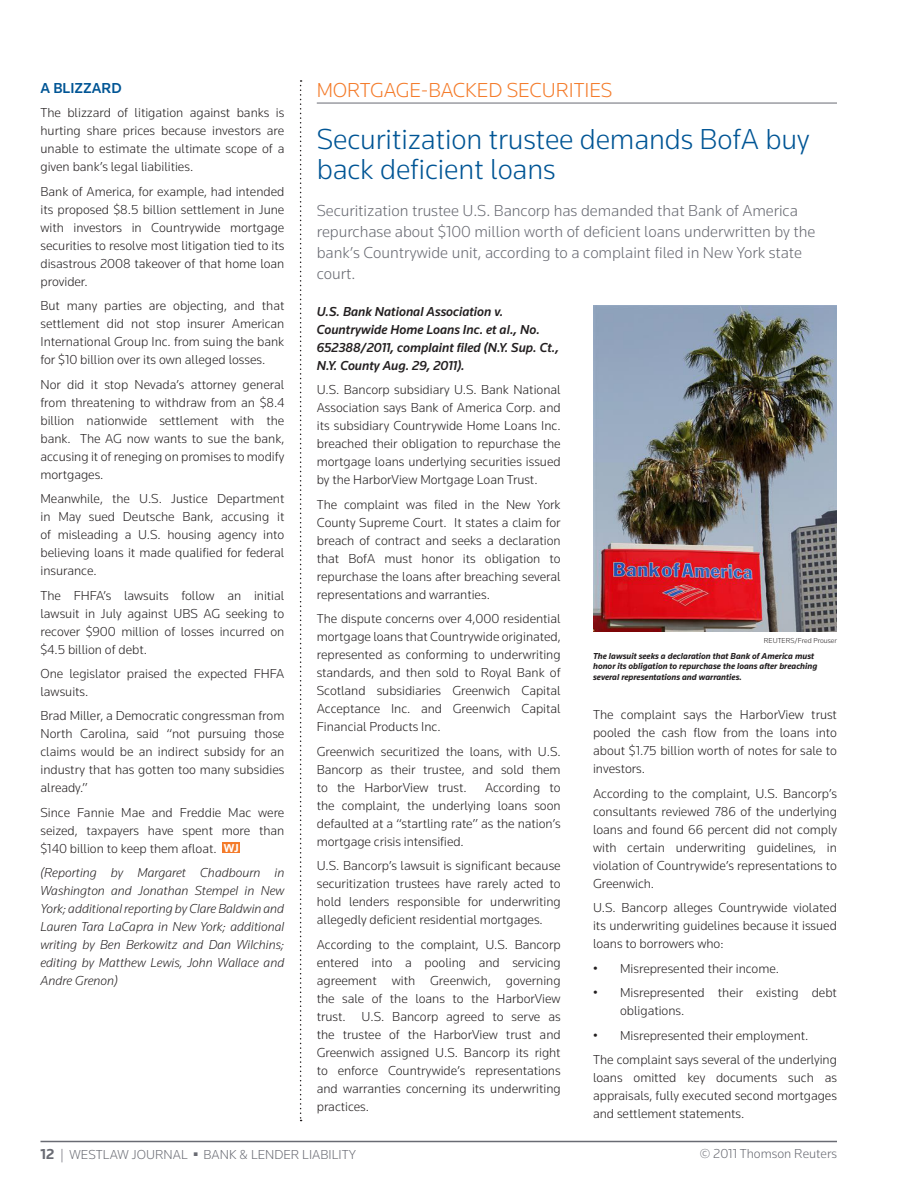
<style>
.page{position:relative;width:918px;height:1188px;background:#fff}
.page>*{position:absolute;margin:0;border:0;box-sizing:border-box;transform-origin:0 0}
.CT{font:300 30px/30px "Knowledge";letter-spacing:-.005em;color:#005595}
.CN{font:300 21px "Knowledge";letter-spacing:-.005em;color:#f47b2a}
.IM{font:300 16.5px/21px "Knowledge";color:#696b73}
.t1{font:500 15px "Knowledge";color:#005595}
.t2{font:300 13.5px/18px "Knowledge";color:#231f20;text-align:justify}
.t3{font:italic 300 13.5px/18px "Knowledge";color:#231f20;text-align:justify}
.REF2{font:italic 500 13.5px/18px "Knowledge";color:#231f20}
.t4{font:300 13.5px "Knowledge";color:#696b73}
.t5{font:700 11.85px "Knowledge";color:#fff}
.Photo_caption{font:italic 700 9px/10.5px "Knowledge";color:#231f20}
.Photo_credit{font:300 7.5px "Knowledge";color:#231f20}
.s1{font-weight:700;font-size:15px}
</style>
<div class="page">
<hr style="left:40px;top:1141px;width:797px;height:1px;background:#696b73">
<div style="left:223px;top:842px;width:17px;height:11px;background:#f47b2a"></div>
<hr style="left:317px;top:103px;width:520px;height:1px;background:#696b73">
<svg style="left:300px;top:80px;width:2px;height:1041px"></svg>
<img style="left:593px;top:305px;width:244px;height:326px">
<h2 class="t1" style="left:40px;top:78px;width:83px">A BLIZZARD</h2>
<p class="t2" style="left:40px;top:103px;width:245px">The blizzard of litigation against banks is hurting share prices because investors are unable to estimate the ultimate scope of a given bank’s legal liabilities.</p>
<p class="t2" style="left:40px;top:182px;width:245px">Bank of America, for example, had intended its proposed $8.5 billion settlement in June with investors in Countrywide mortgage securities to resolve most litigation tied to its disastrous 2008 takeover of that home loan provider.</p>
<p class="t2" style="left:40px;top:296px;width:245px">But many parties are objecting, and that settlement did not stop insurer American International Group Inc. from suing the bank for $10 billion over its own alleged losses.</p>
<p class="t2" style="left:40px;top:375px;width:245px">Nor did it stop Nevada’s attorney general from threatening to withdraw from an $8.4 billion nationwide settlement with the bank. The AG now wants to sue the bank, accusing it of reneging on promises to modify mortgages.</p>
<p class="t2" style="left:40px;top:489px;width:245px">Meanwhile, the U.S. Justice Department in May sued Deutsche Bank, accusing it of misleading a U.S. housing agency into believing loans it made qualified for federal insurance.</p>
<p class="t2" style="left:40px;top:586px;width:245px">The FHFA’s lawsuits follow an initial lawsuit in July against UBS AG seeking to recover $900 million of losses incurred on $4.5 billion of debt.</p>
<p class="t2" style="left:40px;top:664px;width:245px">One legislator praised the expected FHFA lawsuits.</p>
<p class="t2" style="left:40px;top:707px;width:245px">Brad Miller, a Democratic congressman from North Carolina, said “not pursuing those claims would be an indirect subsidy for an industry that has gotten too many subsidies already.”</p>
<p class="t2" style="left:40px;top:803px;width:245px">Since Fannie Mae and Freddie Mac were seized, taxpayers have spent more than $140 billion to keep them afloat.</p>
<p class="t5" style="left:224px;top:840px;width:16px">WJ</p>
<p class="t3" style="left:40px;top:864px;width:245px">(Reporting by Margaret Chadbourn in Washington and Jonathan Stempel in New York; additionalreporting by Clare Baldwin and Lauren Tara LaCapra in New York; additional writing by Ben Berkowitz and Dan Wilchins; editing by Matthew Lewis, John Wallace and Andre Grenon)</p>
<p class="CN" style="left:317px;top:77px;width:297px">MORTGAGE-BACKED SECURITIES</p>
<p class="CT" style="left:317px;top:123px;width:494px">Securitization trustee demands BofA buy back deficient loans</p>
<p class="IM" style="left:317px;top:200px;width:500px">Securitization trustee U.S. Bancorp has demanded that Bank of America repurchase about $100 million worth of deficient loans underwritten by the bank’s Countrywide unit, according to a complaint filed in New York state court.</p>
<p class="REF2" style="left:317px;top:302px;width:244px">U.S. Bank National Association v.<br>Countrywide Home Loans Inc. et al., No.<br>652388/2011, complaint filed (N.Y. Sup. Ct., N.Y. County Aug. 29, 2011).</p>
<p class="t2" style="left:317px;top:380px;width:245px">U.S. Bancorp subsidiary U.S. Bank National Association says Bank of America Corp. and its subsidiary Countrywide Home Loans Inc. breached their obligation to repurchase the mortgage loans underlying securities issued by the HarborView Mortgage Loan Trust.</p>
<p class="t2" style="left:317px;top:495px;width:245px">The complaint was filed in the New York County Supreme Court. It states a claim for breach of contract and seeks a declaration that BofA must honor its obligation to repurchase the loans after breaching several representations and warranties.</p>
<p class="t2" style="left:317px;top:609px;width:245px">The dispute concerns over 4,000 residential mortgage loans that Countrywide originated, represented as conforming to underwriting standards, and then sold to Royal Bank of Scotland subsidiaries Greenwich Capital Acceptance Inc. and Greenwich Capital Financial Products Inc.</p>
<p class="t2" style="left:317px;top:742px;width:245px">Greenwich securitized the loans, with U.S.<br>Bancorp as their trustee, and sold them to the HarborView trust.</p>
<p class="Photo_credit" style="left:764px;top:636px;width:75px">REUTERS/Fred Prouser</p>
<p class="Photo_caption" style="left:593px;top:650px;width:226px">The lawsuit seeks a declaration that Bank of America must honor its obligation to repurchase the loans after breaching several representations and warranties.</p>
<p class="t2" style="left:593px;top:705px;width:245px">The complaint says the HarborView trust pooled the cash flow from the loans into about $1.75 billion worth of notes for sale to investors.</p>
<p class="t2" style="left:593px;top:784px;width:245px">According to the complaint, U.S. Bancorp’s consultants reviewed 786 of the underlying loans and found 66 percent did not comply with certain underwriting guidelines, in violation of Countrywide’s representations to Greenwich.</p>
<p class="t2" style="left:593px;top:898px;width:245px">U.S. Bancorp alleges Countrywide violated its underwriting guidelines because it issued loans to borrowers who:</p>
<p class="t2" style="left:593px;top:959px;width:187px">• Misrepresented their income.</p>
<p class="t2" style="left:620px;top:983px;width:218px;text-indent:-27px">• Misrepresented their existing debt obligations.</p>
<p class="t2" style="left:593px;top:1026px;width:217px">• Misrepresented their employment.</p>
<p class="t2" style="left:593px;top:1050px;width:245px">The complaint says several of the underlying loans omitted key documents such as appraisals, fully executed second mortgages and settlement statements.</p>
<p class="t2" style="left:317px;top:778px;width:245px;text-indent:168px">According to the complaint, the underlying loans soon defaulted at a “startling rate” as the nation’s mortgage crisis intensified.</p>
<p class="t2" style="left:317px;top:856px;width:245px">U.S. Bancorp’s lawsuit is significant because securitization trustees have rarely acted to hold lenders responsible for underwriting allegedly deficient residential mortgages.</p>
<p class="t2" style="left:317px;top:935px;width:245px">According to the complaint, U.S. Bancorp entered into a pooling and servicing agreement with Greenwich, governing the sale of the loans to the HarborView trust. U.S. Bancorp agreed to serve as the trustee of the HarborView trust and Greenwich assigned U.S. Bancorp its right to enforce Countrywide’s representations and warranties concerning its underwriting practices.</p>
<p class="t4" style="left:40px;top:1146px;width:317px"><span class="s1">12</span> | WESTLAW JOURNAL ■ BANK &amp; LENDER LIABILITY</p>
<p class="t4" style="left:700px;top:1145px;width:139px">© 2011 Thomson Reuters</p>
</div>
